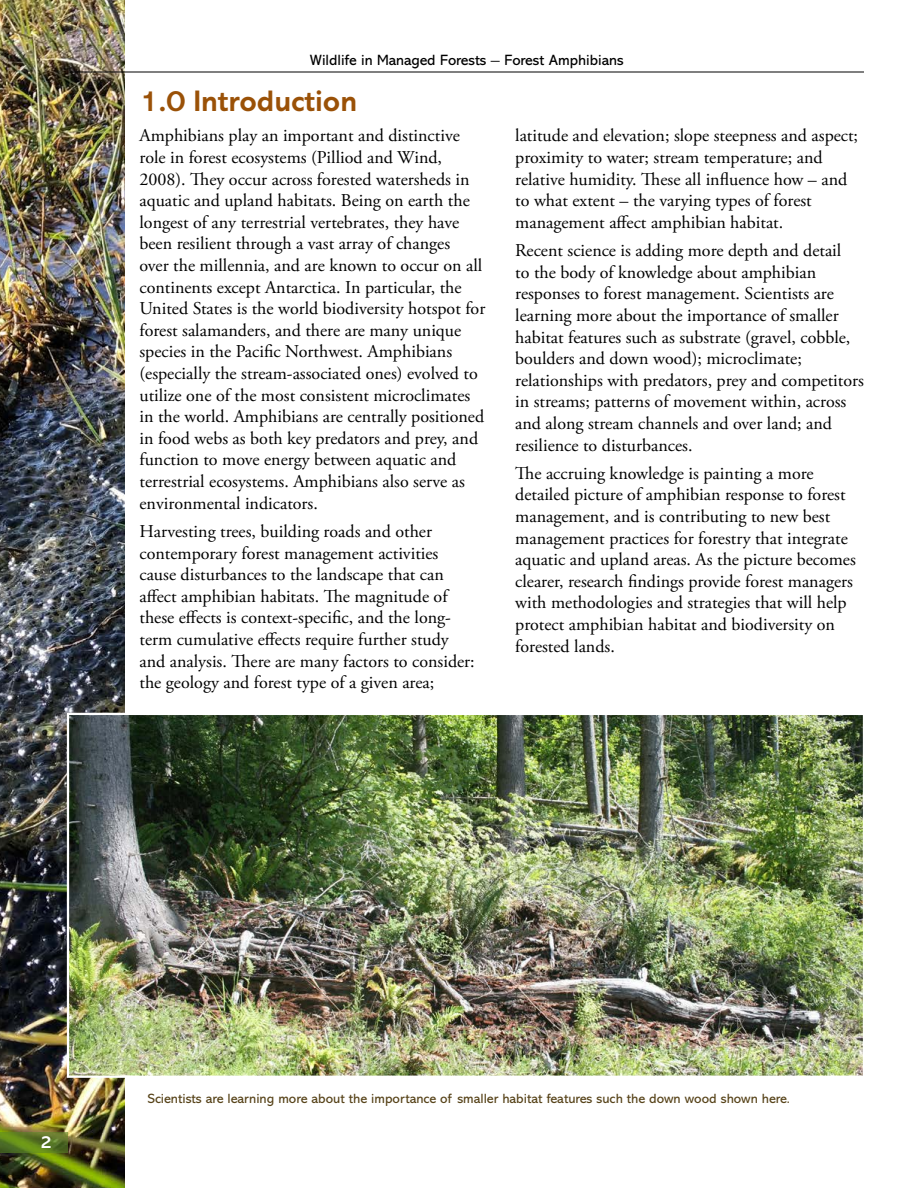
<style>
.page{position:relative;width:918px;height:1188px;background:#fff}
.page>*{position:absolute;margin:0;border:0;box-sizing:border-box;transform-origin:0 0}
.Heading_1{font:700 30px "Abadi MT Std";color:#9a5107}
.Main{font:18px/21.6px "Adobe Garamond Pro";color:#000}
.t1{font:700 18px "Abadi MT Std";color:#fff}
.t2{font:15px "Abadi MT Std";color:#000}
.Captions{font:13.5px "Abadi MT Std";color:#574319}
.s1{font-family:"Adobe Garamond Pro";font-size:18px}
</style>
<div class="page">
<img style="left:0;top:0;width:124px;height:1188px">
<svg style="left:0;top:1132px;width:68px;height:21px"></svg>
<hr style="left:70px;top:72px;width:794px;height:1px;background:#000">
<img style="left:70px;top:716px;width:792px;height:359px">
<div style="left:67px;top:713px;width:798px;height:365px;border:2px solid #fff"></div>
<p class="t2" style="left:310px;top:52px;width:315px">Wildlife in Managed Forests <span class="s1">–</span> Forest Amphibians</p>
<p class="Heading_1" style="left:140px;top:83px;width:219px">1.0 Introduction</p>
<p class="Main" style="left:140px;top:126px;width:347px">Amphibians play an important and distinctive role in forest ecosystems (Pilliod and Wind, 2008). They occur across forested watersheds in aquatic and upland habitats. Being on earth the longest of any terrestrial vertebrates, they have been resilient through a vast array of changes<br>over the millennia, and are known to occur on all continents except Antarctica. In particular, the United States is the world biodiversity hotspot for forest salamanders, and there are many unique species in the Pacific Northwest. Amphibians (especially the stream-associated ones) evolved to utilize one of the most consistent microclimates in the world. Amphibians are centrally positioned in food webs as both key predators and prey, and function to move energy between aquatic and terrestrial ecosystems. Amphibians also serve as environmental indicators.</p>
<p class="Main" style="left:140px;top:521px;width:337px">Harvesting trees, building roads and other contemporary forest management activities cause disturbances to the landscape that can affect amphibian habitats. The magnitude of these effects is context-specific, and the long&shy;term cumulative effects require further study and analysis. There are many factors to consider: the geology and forest type of a given area;</p>
<p class="Main" style="left:515px;top:126px;width:344px">latitude and elevation; slope steepness and aspect; proximity to water; stream temperature; and relative humidity. These all influence how – and to what extent – the varying types of forest management affect amphibian habitat.</p>
<p class="Main" style="left:515px;top:240px;width:350px">Recent science is adding more depth and detail<br>to the body of knowledge about amphibian responses to forest management. Scientists are learning more about the importance of smaller habitat features such as substrate (gravel, cobble, boulders and down wood); microclimate; relationships with predators, prey and competitors in streams; patterns of movement within, across and along stream channels and over land; and resilience to disturbances.</p>
<p class="Main" style="left:515px;top:463px;width:342px">The accruing knowledge is painting a more detailed picture of amphibian response to forest management, and is contributing to new best management practices for forestry that integrate aquatic and upland areas. As the picture becomes clearer, research findings provide forest managers with methodologies and strategies that will help protect amphibian habitat and biodiversity on forested lands.</p>
<p class="t1" style="left:40px;top:1131px;width:13px">2</p>
<p class="Captions" style="left:148px;top:1091px;width:644px">Scientists are learning more about the importance of smaller habitat features such the down wood shown here.</p>
</div>
